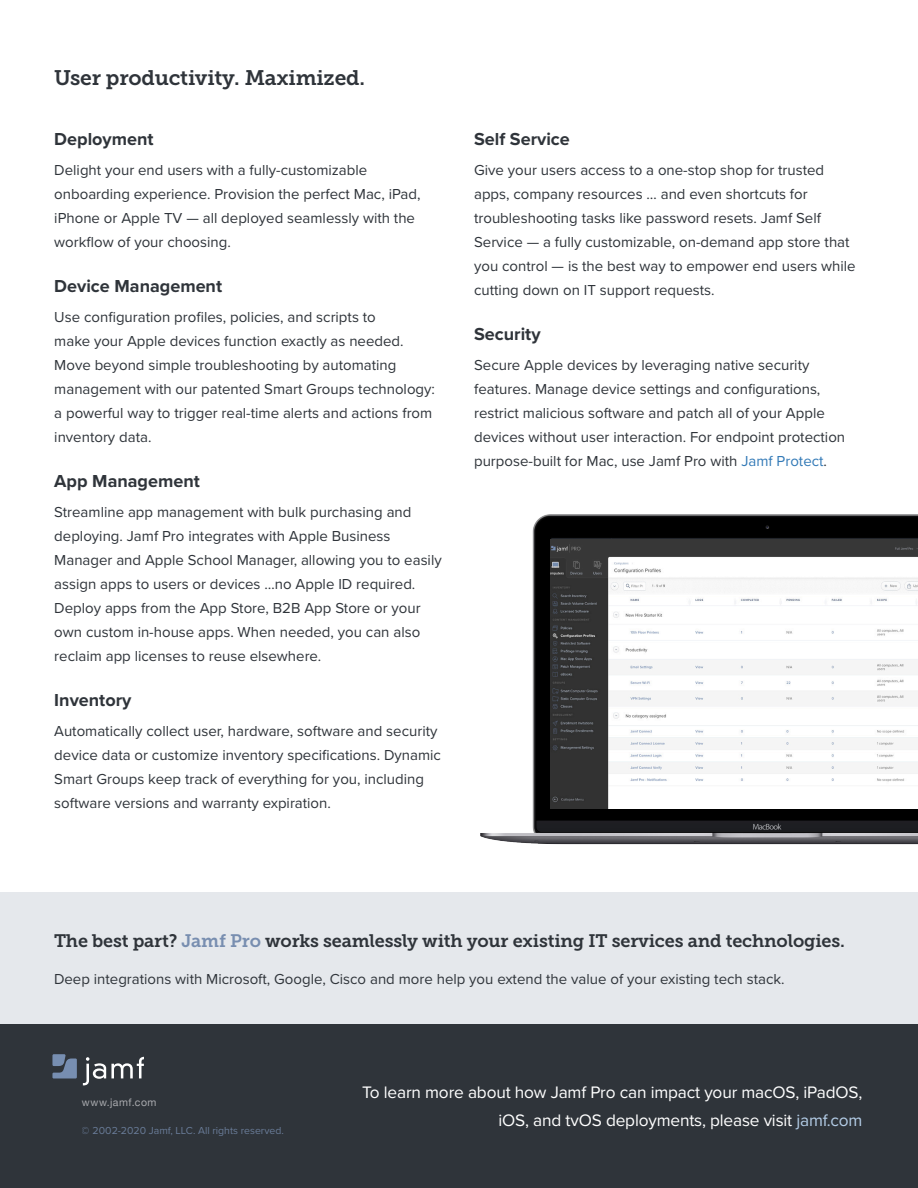
<style>
.page{position:relative;width:918px;height:1188px;background:#fff}
.page>*{position:absolute;margin:0;border:0;box-sizing:border-box;transform-origin:0 0}
.t1{font:21px "Museo Slab 700";letter-spacing:-.01em;color:#2f343a}
.t2{font:18px "Museo Slab 700";letter-spacing:-.01em;color:#2f343a}
.t3{font:700 18px "Proxima Nova";color:#2f343a}
.t4{font:17.25px/28.5px "Proxima Nova";letter-spacing:-.01em;color:#fff;text-align:right}
.t5{font:15px/24px "Proxima Nova";color:#2f343a}
.t6{font:10.5px "Proxima Nova";color:#788eb0}
.t7{font:10.5px "Helvetica Neue";letter-spacing:.045em;color:#a8a9ad}
.s1{color:#337ab7}
.s2{color:#788eb0}
.s3{color:#b3cce6}
</style>
<div class="page">
<div style="left:0;top:892px;width:918px;height:133px;background:#e5e8ec"></div>
<div style="left:0;top:1025px;width:918px;height:163px;background:#2f343a"></div>
<svg style="left:83px;top:1057px;width:61px;height:28px"></svg>
<svg style="left:52px;top:1054px;width:25px;height:24px"></svg>
<img style="left:480px;top:514px;width:438px;height:331px">
<img style="left:550px;top:539px;width:368px;height:270px">
<p class="t1" style="left:54px;top:66px;width:313px">User productivity. Maximized.</p>
<p class="t3" style="left:54px;top:128px;width:101px">Deployment</p>
<p class="t5" style="left:54px;top:159px;width:368px">Delight your end users with a fully-customizable onboarding experience. Provision the perfect Mac, iPad, iPhone or Apple TV — all deployed seamlessly with the workflow of your choosing.</p>
<p class="t3" style="left:54px;top:275px;width:169px">Device Management</p>
<p class="t5" style="left:54px;top:306px;width:382px">Use configuration profiles, policies, and scripts to<br>make your Apple devices function exactly as needed.<br>Move beyond simple troubleshooting by automating management with our patented Smart Groups technology: a powerful way to trigger real-time alerts and actions from inventory data.</p>
<p class="t3" style="left:54px;top:470px;width:147px">App Management</p>
<p class="t5" style="left:54px;top:501px;width:389px">Streamline app management with bulk purchasing and deploying. Jamf Pro integrates with Apple Business Manager and Apple School Manager, allowing you to easily assign apps to users or devices …no Apple ID required.<br>Deploy apps from the App Store, B2B App Store or your own custom in-house apps. When needed, you can also reclaim app licenses to reuse elsewhere.</p>
<p class="t3" style="left:54px;top:689px;width:79px">Inventory</p>
<p class="t5" style="left:54px;top:720px;width:388px">Automatically collect user, hardware, software and security device data or customize inventory specifications. Dynamic Smart Groups keep track of everything for you, including software versions and warranty expiration.</p>
<p class="t3" style="left:474px;top:128px;width:97px">Self Service</p>
<p class="t5" style="left:474px;top:159px;width:383px">Give your users access to a one-stop shop for trusted apps, company resources … and even shortcuts for troubleshooting tasks like password resets. Jamf Self Service — a fully customizable, on-demand app store that you control — is the best way to empower end users while cutting down on IT support requests.</p>
<p class="t3" style="left:474px;top:323px;width:68px">Security</p>
<p class="t5" style="left:474px;top:354px;width:373px">Secure Apple devices by leveraging native security features. Manage device settings and configurations, restrict malicious software and patch all of your Apple devices without user interaction. For endpoint protection purpose-built for Mac, use Jamf Pro with <span class="s1">Jamf Protect</span>.</p>
<p class="t2" style="left:54px;top:930px;width:792px">The best part? <span class="s2">Jamf Pro</span> works seamlessly with your existing IT services and technologies.</p>
<p class="t5" style="left:54px;top:968px;width:732px">Deep integrations with Microsoft, Google, Cisco and more help you extend the value of your existing tech stack.</p>
<p class="t7" style="left:82px;top:1095px;width:76px">www.jamf.com</p>
<p class="t6" style="left:82px;top:1124px;width:204px">© 2002-2020 Jamf, LLC. All rights reserved.</p>
<p class="t4" style="left:362px;top:1078px;width:502px">To learn more about how Jamf Pro can impact your macOS, iPadOS, iOS, and tvOS deployments, please visit <span class="s3">jamf.com</span></p>
</div>
